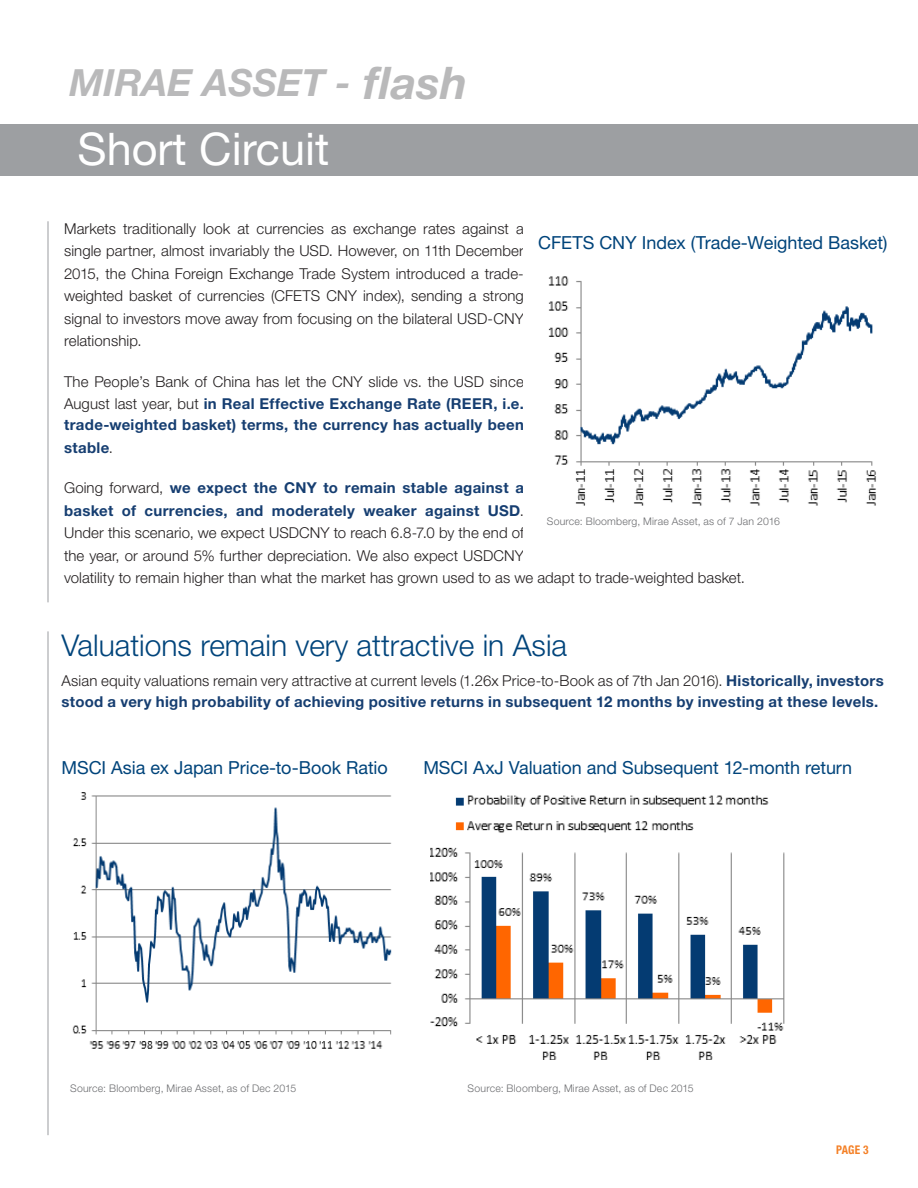
<style>
.page{position:relative;width:918px;height:1188px;background:#fff}
.page>*{position:absolute;margin:0;border:0;box-sizing:border-box;transform-origin:0 0}
.t1{font:45px "Helvetica Neue LT Std";color:#fff}
.t2{font:italic 700 37.5px "Helvetica Neue LT Std";color:#b9b9ba}
.head{font:300 30px "Helvetica Neue LT Std";color:#00447b}
.chart_heads{font:18px "Helvetica Neue LT Std";letter-spacing:-.005em;color:#00447b}
.Body{font:300 15px/22.5px "Helvetica Neue LT Std";letter-spacing:.005em;color:#231f20}
.Body-2{font:700 15px/22.5px "Helvetica Neue LT Std";letter-spacing:.02em;color:#163e71}
.t3{font:700 condensed 12px "Helvetica Neue LT Std";color:#f48026;scale:.95 1}
.credits{font:300 10.5px "Helvetica Neue LT Std";letter-spacing:.02em;color:#6c6d70}
.s1{font-size:45px}
.s2{font-weight:700;color:#163e71}
.s3{font-weight:300;color:#231f20}
</style>
<div class="page">
<div style="left:0;top:124px;width:918px;height:52px;background:#9d9fa2"></div>
<hr style="left:47px;top:221px;width:2px;height:381px;background:#bcbdc0">
<img style="left:548px;top:276px;width:328px;height:230px">
<hr style="left:47px;top:631px;width:2px;height:504px;background:#bcbdc0">
<img style="left:72px;top:792px;width:320px;height:257px">
<img style="left:431px;top:795px;width:354px;height:265px">
<h2 class="t2" style="left:70px;top:60px;width:399px">MIRAE ASSET - <span class="s1">flash</span></h2>
<h1 class="t1" style="left:78px;top:122px;width:253px">Short Circuit</h1>
<p class="Body" style="left:64px;top:217px;width:461px;text-align:justify">Markets traditionally look at currencies as exchange rates against a single partner, almost invariably the USD. However, on 11th December 2015, the China Foreign Exchange Trade System introduced a trade&shy;weighted basket of currencies (CFETS CNY index), sending a strong signal to investors move away from focusing on the bilateral USD-CNY relationship.</p>
<p class="Body" style="left:64px;top:370px;width:461px">The People’s Bank of China has let the CNY slide vs. the USD since<br>August last year, but <span class="s2">in Real Effective Exchange Rate (REER, i.e.</span></p>
<p class="Body-2" style="left:64px;top:413px;width:461px">trade-weighted basket) terms, the currency has actually been stable<span class="s3">.</span></p>
<p class="Body" style="left:64px;top:476px;width:683px">Going forward, <span class="s2">we expect the CNY to remain stable against a<br>basket of currencies, and moderately weaker against USD</span>.<br>Under this scenario, we expect USDCNY to reach 6.8-7.0 by the end of<br>the year, or around 5% further depreciation. We also expect USDCNY<br>volatility to remain higher than what the market has grown used to as we adapt to trade-weighted basket.</p>
<p class="chart_heads" style="left:538px;top:232px;width:351px">CFETS CNY Index (Trade-Weighted Basket)</p>
<p class="credits" style="left:547px;top:515px;width:235px">Source: Bloomberg, Mirae Asset, as of 7 Jan 2016</p>
<p class="head" style="left:62px;top:627px;width:507px">Valuations remain very attractive in Asia</p>
<p class="Body-2" style="left:62px;top:670px;width:824px;line-height:21px"><span class="s3">Asian equity valuations remain very attractive at current levels (1.26x Price-to-Book as of 7th Jan 2016).</span> Historically, investors stood a very high probability of achieving positive returns in subsequent 12 months by investing at these levels.</p>
<p class="chart_heads" style="left:62px;top:757px;width:328px">MSCI Asia ex Japan Price-to-Book Ratio</p>
<p class="chart_heads" style="left:423px;top:757px;width:430px">MSCI AxJ Valuation and Subsequent 12-month return</p>
<p class="credits" style="left:70px;top:1082px;width:228px">Source: Bloomberg, Mirae Asset, as of Dec 2015</p>
<p class="credits" style="left:468px;top:1082px;width:228px">Source: Bloomberg, Mirae Asset, as of Dec 2015</p>
<p class="t3" style="left:836px;top:1143px;width:36px">PAGE 3</p>
</div>
